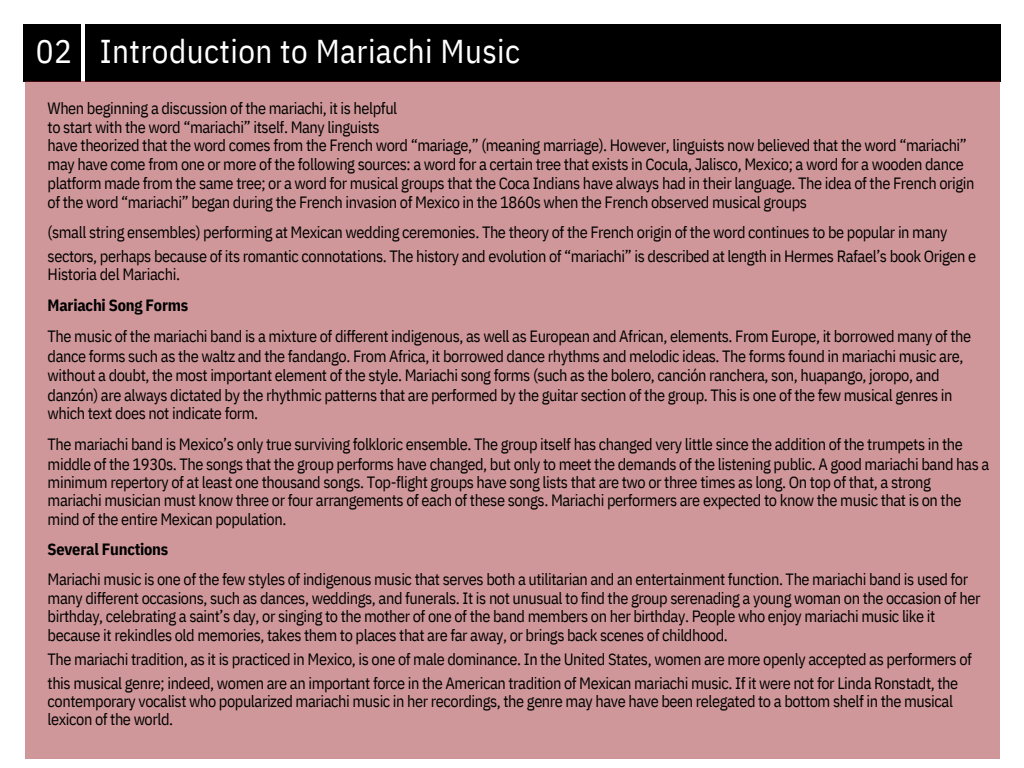
<style>
.page{position:relative;width:1024px;height:768px;background:#fff}
.page>*{position:absolute;margin:0;border:0;box-sizing:border-box;transform-origin:0 0}
.t1{font:33px "IBM Plex Sans Cond";letter-spacing:.015em;color:#fff}
.t2{font:16.3px/18.8px "IBM Plex Sans Cond";letter-spacing:-.025em;color:#000}
.t3{font:700 16.3px "IBM Plex Sans Cond";letter-spacing:-.015em;color:#000}
</style>
<div class="page">
<div style="left:86px;top:24px;width:914px;height:57px;background:#000"></div>
<div style="left:24px;top:24px;width:57px;height:57px;background:#000"></div>
<div style="left:25px;top:81px;width:974px;height:677px;background:#cf9799"></div>
<p class="t1" style="left:36px;top:30px;width:38px">02</p>
<p class="t1" style="left:100px;top:30px;width:422px">Introduction to Mariachi Music</p>
<p class="t2" style="left:48px;top:98px;width:351px">When beginning a discussion of the mariachi, it is helpful</p>
<p class="t2" style="left:48px;top:117px;width:334px">to start with the word “mariachi” itself. Many linguists</p>
<p class="t2" style="left:48px;top:136px;width:928px">have theorized that the word comes from the French word “mariage,” (meaning marriage). However, linguists now believed that the word “mariachi” may have come from one or more of the following sources: a word for a certain tree that exists in Cocula, Jalisco, Mexico; a word for a wooden dance platform made from the same tree; or a word for musical groups that the Coca Indians have always had in their language. The idea of the French origin of the word “mariachi” began during the French invasion of Mexico in the 1860s when the French observed musical groups</p>
<p class="t2" style="left:48px;top:222px;width:901px">(small string ensembles) performing at Mexican wedding ceremonies. The theory of the French origin of the word continues to be popular in many</p>
<p class="t2" style="left:48px;top:246px;width:930px">sectors, perhaps because of its romantic connotations. The history and evolution of “mariachi” is described at length in Hermes Rafael’s book Origen e</p>
<p class="t2" style="left:48px;top:265px;width:134px">Historia del Mariachi.</p>
<p class="t3" style="left:48px;top:295px;width:142px">Mariachi Song Forms</p>
<p class="t2" style="left:48px;top:326px;width:925px">The music of the mariachi band is a mixture of different indigenous, as well as European and African, elements. From Europe, it borrowed many of the</p>
<p class="t2" style="left:48px;top:346px;width:917px">dance forms such as the waltz and the fandango. From Africa, it borrowed dance rhythms and melodic ideas. The forms found in mariachi music are,</p>
<p class="t2" style="left:48px;top:365px;width:893px">without a doubt, the most important element of the style. Mariachi song forms (such as the bolero, canción ranchera, son, huapango, joropo, and</p>
<p class="t2" style="left:48px;top:385px;width:906px">danzón) are always dictated by the rhythmic patterns that are performed by the guitar section of the group. This is one of the few musical genres in</p>
<p class="t2" style="left:48px;top:404px;width:212px">which text does not indicate form.</p>
<p class="t2" style="left:48px;top:435px;width:917px">The mariachi band is Mexico’s only true surviving folkloric ensemble. The group itself has changed very little since the addition of the trumpets in the</p>
<p class="t2" style="left:48px;top:454px;width:943px">middle of the 1930s. The songs that the group performs have changed, but only to meet the demands of the listening public. A good mariachi band has a</p>
<p class="t2" style="left:48px;top:472px;width:885px">minimum repertory of at least one thousand songs. Top-flight groups have song lists that are two or three times as long. On top of that, a strong</p>
<p class="t2" style="left:48px;top:491px;width:915px">mariachi musician must know three or four arrangements of each of these songs. Mariachi performers are expected to know the music that is on the</p>
<p class="t2" style="left:48px;top:510px;width:240px">mind of the entire Mexican population.</p>
<p class="t3" style="left:48px;top:538px;width:122px">Several Functions</p>
<p class="t2" style="left:48px;top:570px;width:922px">Mariachi music is one of the few styles of indigenous music that serves both a utilitarian and an entertainment function. The mariachi band is used for</p>
<p class="t2" style="left:48px;top:588px;width:934px">many different occasions, such as dances, weddings, and funerals. It is not unusual to find the group serenading a young woman on the occasion of her</p>
<p class="t2" style="left:48px;top:606px;width:889px">birthday, celebrating a saint’s day, or singing to the mother of one of the band members on her birthday. People who enjoy mariachi music like it</p>
<p class="t2" style="left:48px;top:625px;width:682px">because it rekindles old memories, takes them to places that are far away, or brings back scenes of childhood.</p>
<p class="t2" style="left:48px;top:649px;width:926px">The mariachi tradition, as it is practiced in Mexico, is one of male dominance. In the United States, women are more openly accepted as performers of</p>
<p class="t2" style="left:48px;top:673px;width:912px">this musical genre; indeed, women are an important force in the American tradition of Mexican mariachi music. If it were not for Linda Ronstadt, the</p>
<p class="t2" style="left:48px;top:691px;width:907px">contemporary vocalist who popularized mariachi music in her recordings, the genre may have have been relegated to a bottom shelf in the musical</p>
<p class="t2" style="left:48px;top:710px;width:127px">lexicon of the world.</p>
</div>
